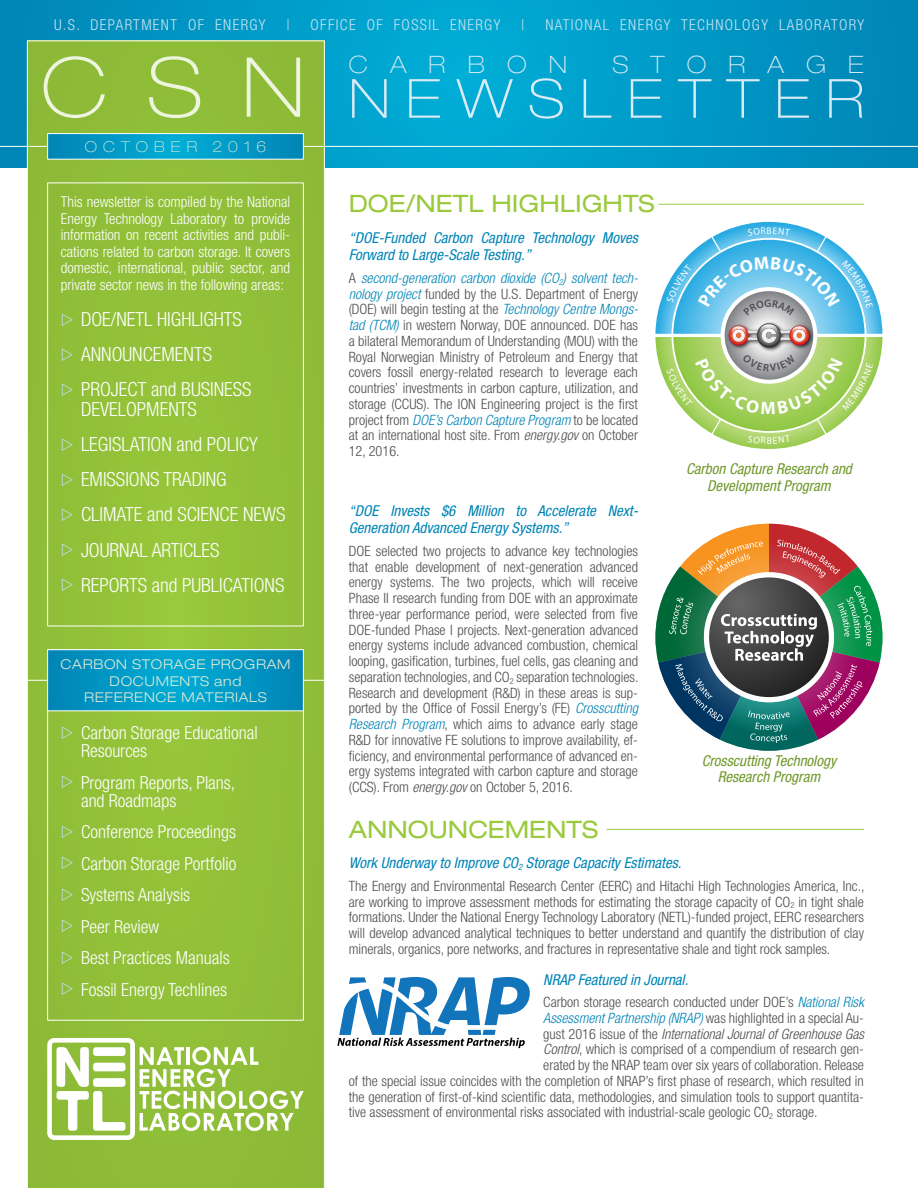
<style>
.page{position:relative;width:918px;height:1188px;background:#fff}
.page>*{position:absolute;margin:0;border:0;box-sizing:border-box;transform-origin:0 0}
.t1{font:100 expanded 54px "Helvetica Neue";letter-spacing:.3em;color:#d9ebf5}
.Heading_1{font:expanded 24px "Helvetica Neue";color:#9aca3c}
.t2{font:100 expanded 24px "Helvetica Neue";letter-spacing:.92em;color:#d9ebf5}
.t3{font:300 condensed 19.5px/19.5px "Helvetica Neue";color:#fff}
.t4{font:300 condensed 18px/18px "Helvetica Neue";color:#fff}
.sidebar_body{font:300 condensed 15px/16.5px "Helvetica Neue";color:#fff;text-align:justify}
.Heading_-_summary_ti{font:italic condensed 15px/17.2px "Helvetica Neue";color:#0084b6}
.image_caption{font:italic condensed 15px/16.5px "Helvetica Neue";color:#70982b;text-align:center}
.t5{font:300 condensed 15px "Helvetica Neue";letter-spacing:.09em;color:#cae4f1}
.Title_-_DATE{font:100 expanded 15px "Helvetica Neue";letter-spacing:.4em;color:#e1e9d4}
.t6{font:300 condensed 14.25px/15.8px "Helvetica Neue";color:#4d4d4f;text-align:justify}
.t7{font:italic 300 condensed 14.25px "Helvetica Neue";color:#0084b6}
.t8{font:italic 300 condensed 14.25px "Helvetica Neue";color:#4d4d4f}
.Heading_1_-_Highligh{font:300 expanded 13.5px/16.5px "Helvetica Neue";letter-spacing:.05em;color:#e1e9d4;text-align:center}
.t9{font:9.6px "Myriad Pro";color:#fff}
.s1{font-style:italic;color:#0084b6}
.s2{font-style:italic}
.s3{font-style:normal;color:#4d4d4f}
.s4{font-style:normal}
</style>
<div class="page">
<svg style="left:0;top:0;width:918px;height:167px"></svg>
<div style="left:27px;top:40px;width:298px;height:1148px;background:#91bf38"></div>
<hr style="left:0;top:146px;width:918px;height:1px;background:#fff">
<div style="left:47px;top:183px;width:257px;height:443px;border:1px solid #fff"></div>
<svg style="left:49px;top:135px;width:253px;height:23px"></svg>
<div style="left:47px;top:133px;width:257px;height:27px;border:1px solid #fff"></div>
<hr style="left:0;top:680px;width:329px;height:1px;background:#fff">
<svg style="left:49px;top:651px;width:253px;height:58px"></svg>
<div style="left:47px;top:649px;width:257px;height:62px;border:1px solid #fff"></div>
<svg style="left:47px;top:1038px;width:257px;height:102px"></svg>
<svg style="left:44px;top:56px;width:256px;height:62px"></svg>
<hr style="left:659px;top:204px;width:205px;height:1px;background:#9aca3c">
<svg style="left:655px;top:524px;width:227px;height:227px"></svg>
<hr style="left:607px;top:829px;width:257px;height:1px;background:#9aca3c">
<svg style="left:337px;top:977px;width:193px;height:71px"></svg>
<svg style="left:62px;top:313px;width:11px;height:12px"></svg>
<svg style="left:62px;top:348px;width:11px;height:13px"></svg>
<svg style="left:62px;top:383px;width:11px;height:13px"></svg>
<svg style="left:62px;top:438px;width:11px;height:12px"></svg>
<svg style="left:62px;top:473px;width:11px;height:13px"></svg>
<svg style="left:62px;top:508px;width:11px;height:13px"></svg>
<svg style="left:62px;top:543px;width:11px;height:13px"></svg>
<svg style="left:62px;top:578px;width:11px;height:13px"></svg>
<svg style="left:62px;top:726px;width:11px;height:13px"></svg>
<svg style="left:62px;top:776px;width:11px;height:12px"></svg>
<svg style="left:62px;top:825px;width:11px;height:13px"></svg>
<svg style="left:62px;top:857px;width:11px;height:12px"></svg>
<svg style="left:62px;top:888px;width:11px;height:13px"></svg>
<svg style="left:62px;top:920px;width:11px;height:12px"></svg>
<svg style="left:62px;top:951px;width:11px;height:13px"></svg>
<svg style="left:62px;top:983px;width:11px;height:12px"></svg>
<svg style="left:655px;top:222px;width:227px;height:227px"></svg>
<p class="t5" style="left:54px;top:16px;width:213px">U.S. DEPARTMENT OF ENERGY</p>
<p class="t5" style="left:286px;top:16px;width:5px">|</p>
<p class="t5" style="left:311px;top:16px;width:191px">OFFICE OF FOSSIL ENERGY</p>
<p class="t5" style="left:521px;top:16px;width:5px">|</p>
<p class="t5" style="left:545px;top:16px;width:320px">NATIONAL ENERGY TECHNOLOGY LABORATORY</p>
<p class="Title_-_DATE" style="left:85px;top:137px;width:183px">OCTOBER 2016</p>
<p class="sidebar_body" style="left:61px;top:194px;width:231px">This newsletter is compiled by the National Energy Technology Laboratory to provide information on recent activities and publi&shy;cations related to carbon storage. It covers domestic, international, public sector, and private sector news in the following areas:</p>
<p class="t3" style="left:81px;top:309px;width:162px">DOE/NETL HIGHLIGHTS</p>
<p class="t3" style="left:81px;top:345px;width:133px">ANNOUNCEMENTS</p>
<p class="t3" style="left:81px;top:380px;width:172px">PROJECT and BUSINESS<br>DEVELOPMENTS</p>
<p class="t3" style="left:81px;top:434px;width:178px">LEGISLATION and POLICY</p>
<p class="t3" style="left:81px;top:469px;width:147px">EMISSIONS TRADING</p>
<p class="t3" style="left:81px;top:505px;width:206px">CLIMATE and SCIENCE NEWS</p>
<p class="t3" style="left:81px;top:540px;width:140px">JOURNAL ARTICLES</p>
<p class="t3" style="left:81px;top:575px;width:205px">REPORTS and PUBLICATIONS</p>
<p class="Heading_1_-_Highligh" style="left:61px;top:656px;width:231px">CARBON STORAGE PROGRAM</p>
<p class="Heading_1_-_Highligh" style="left:84px;top:672px;width:184px">DOCUMENTS and<br>REFERENCE MATERIALS</p>
<p class="t4" style="left:81px;top:724px;width:178px">Carbon Storage Educational<br>Resources</p>
<p class="t4" style="left:81px;top:773px;width:156px">Program Reports, Plans, and Roadmaps</p>
<p class="t4" style="left:81px;top:823px;width:157px">Conference Proceedings</p>
<p class="t4" style="left:81px;top:854px;width:157px">Carbon Storage Portfolio</p>
<p class="t4" style="left:81px;top:886px;width:111px">Systems Analysis</p>
<p class="t4" style="left:81px;top:917px;width:80px">Peer Review</p>
<p class="t4" style="left:81px;top:949px;width:150px">Best Practices Manuals</p>
<p class="t4" style="left:81px;top:980px;width:148px">Fossil Energy Techlines</p>
<h2 class="t2" style="left:349px;top:50px;width:220px">CARBON</h2>
<h2 class="t2" style="left:612px;top:50px;width:253px">STORAGE</h2>
<h1 class="t1" style="left:349px;top:66px;width:517px">NEWSLETTER</h1>
<p class="Heading_1" style="left:349px;top:189px;width:307px">DOE/NETL HIGHLIGHTS</p>
<p class="Heading_-_summary_ti" style="left:349px;top:229px;width:291px">“DOE-Funded Carbon Capture Technology Moves<br>Forward to Large-Scale Testing.”</p>
<p class="t6" style="left:349px;top:270px;width:291px">A <span class="s1">second-generation carbon dioxide (CO</span><sub>2</sub><span class="s1">) solvent tech&shy;nology project</span> funded by the U.S. Department of Energy (DOE) will begin testing at the <span class="s1">Technology Centre Mongs&shy;tad (TCM)</span> in western Norway, DOE announced. DOE has a bilateral Memorandum of Understanding (MOU) with the Royal Norwegian Ministry of Petroleum and Energy that covers fossil energy-related research to leverage each countries’ investments in carbon capture, utilization, and storage (CCUS). The ION Engineering project is the first project from <span class="s1">DOE’s Carbon Capture Program</span> to be located at an international host site. From <span class="s2">energy.gov</span> on October 12, 2016.</p>
<p class="Heading_-_summary_ti" style="left:349px;top:502px;width:291px">“DOE Invests $6 Million to Accelerate Next-<br>Generation Advanced Energy Systems.”</p>
<p class="t6" style="left:349px;top:543px;width:291px">DOE selected two projects to advance key technologies that enable development of next-generation advanced energy systems. The two projects, which will receive Phase II research funding from DOE with an approximate three-year performance period, were selected from five DOE-funded Phase I projects. Next-generation advanced energy systems include advanced combustion, chemical looping, gasification, turbines, fuel cells, gas cleaning and separation technologies, and CO<sub>2</sub> separation technologies.<br>Research and development (R&amp;D) in these areas is sup&shy;ported by the Office of Fossil Energy’s (FE) <span class="s1">Crosscutting Research Program</span>, which aims to advance early stage R&amp;D for innovative FE solutions to improve availability, ef&shy;ficiency, and environmental performance of advanced en&shy;ergy systems integrated with carbon capture and storage (CCS). From <span class="s2">energy.gov</span> on October 5, 2016.</p>
<p class="t9" style="left:767px;top:225px;width:7px">B</p>
<p class="t9" style="left:767px;top:435px;width:7px">B</p>
<p class="image_caption" style="left:686px;top:461px;width:167px">Carbon Capture Research and<br>Development Program</p>
<p class="image_caption" style="left:702px;top:752px;width:136px">Crosscutting Technology<br>Research Program</p>
<p class="Heading_1" style="left:349px;top:814px;width:251px">ANNOUNCEMENTS</p>
<p class="Heading_-_summary_ti" style="left:349px;top:854px;width:334px">Work Underway to Improve CO<sub>2</sub> Storage Capacity Estimates.</p>
<p class="t6" style="left:349px;top:878px;width:517px">The Energy and Environmental Research Center (EERC) and Hitachi High Technologies America, Inc., are working to improve assessment methods for estimating the storage capacity of CO<sub>2</sub> in tight shale formations. Under the National Energy Technology Laboratory (NETL)-funded project, EERC researchers will develop advanced analytical techniques to better understand and quantify the distribution of clay minerals, organics, pore networks, and fractures in representative shale and tight rock samples.</p>
<p class="Heading_-_summary_ti" style="left:543px;top:971px;width:146px">NRAP Featured in Journal.</p>
<p class="t6" style="left:543px;top:994px;width:322px">Carbon storage research conducted under DOE’s <span class="s1">National Risk</span></p>
<p class="t7" style="left:543px;top:1010px;width:322px">Assessment Partnership (NRAP) <span class="s3">was highlighted in a special Au-</span></p>
<p class="t8" style="left:543px;top:1025px;width:322px"><span class="s4">gust 2016 issue of the</span> International Journal of Greenhouse Gas</p>
<p class="t6" style="left:543px;top:1041px;width:322px"><span class="s2">Control</span>, which is comprised of a compendium of research gen-</p>
<p class="t6" style="left:543px;top:1057px;width:322px">erated by the NRAP team over six years of collaboration. Release</p>
<p class="t6" style="left:349px;top:1073px;width:517px">of the special issue coincides with the completion of NRAP’s first phase of research, which resulted in</p>
<p class="t6" style="left:349px;top:1089px;width:517px">the generation of first-of-kind scientific data, methodologies, and simulation tools to support quantita-</p>
<p class="t6" style="left:349px;top:1104px;width:470px">tive assessment of environmental risks associated with industrial-scale geologic CO<sub>2</sub> storage.</p>
</div>
